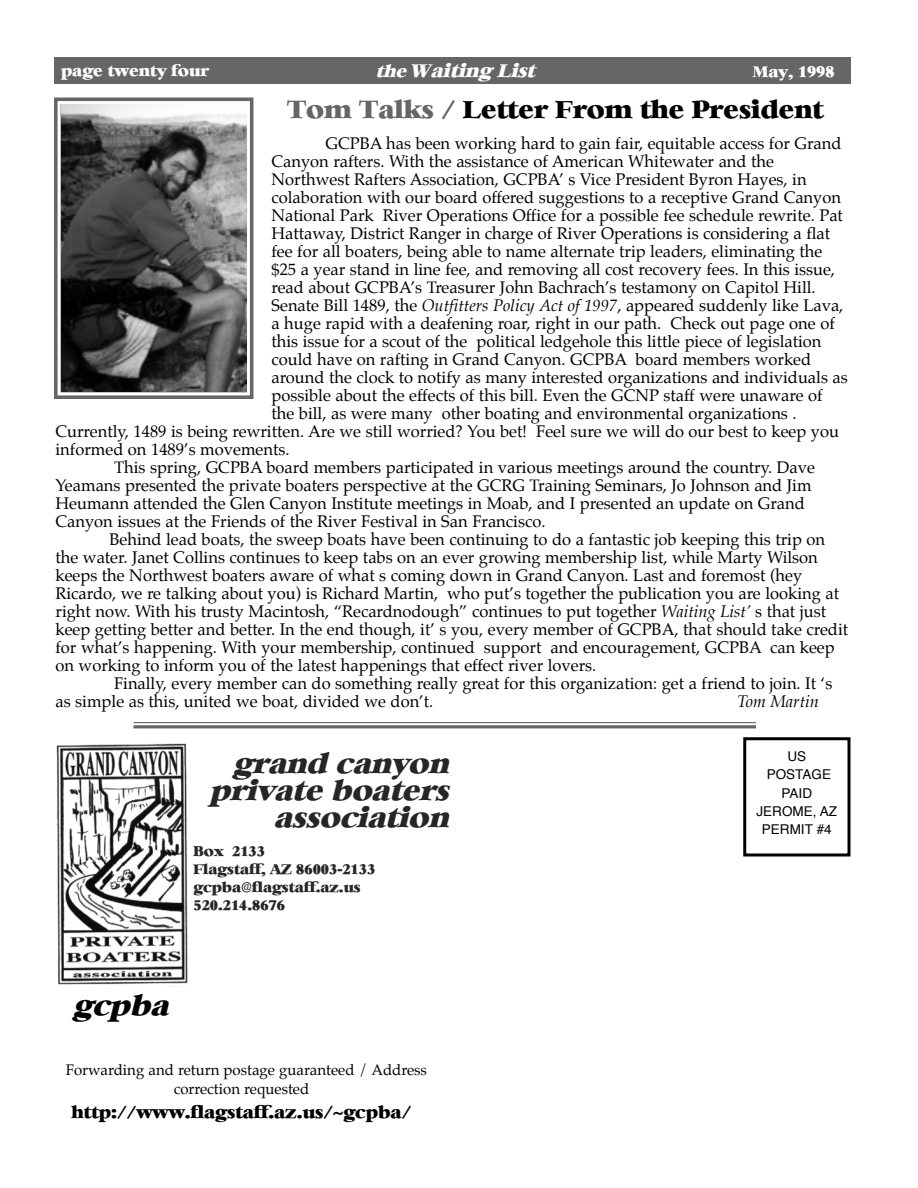
<style>
.page{position:relative;width:918px;height:1188px;background:#fff}
.page>*{position:absolute;margin:0;border:0;box-sizing:border-box;transform-origin:0 0}
.t1{font:italic 27px/27px "Heather";color:#262626;text-align:right}
.t2{font:italic 27px "Heather";color:#000}
.t3{font:24px "Heather";color:#000}
.t4{font:italic 18px "Heather";color:#fff}
.t5{font:16.5px "Palatino";color:#000}
.t6{font:16.5px "Heather";color:#000}
.t7{font:italic 16.5px "Palatino";color:#000}
.t8{font:15px/19.5px "Palatino";color:#000}
.t9{font:15px "Heather";color:#fff}
.t10{font:13.5px/18px "Heather";color:#262626}
.t11{font:13.5px/18px "Helvetica";color:#000;text-align:center}
.s1{font-size:16.5px}
.s2{color:#666}
.s3{font-style:italic}
</style>
<div class="page">
<div style="left:54px;top:57px;width:797px;height:27px;background:#666"></div>
<img style="left:56px;top:744px;width:132px;height:243px">
<div style="left:743px;top:737px;width:107px;height:119px;border:3px solid #000"></div>
<hr style="left:134px;top:722px;width:622px;height:1px;background:#666">
<hr style="left:134px;top:725px;width:622px;height:3px;background:#666">
<svg style="left:54px;top:97px;width:200px;height:302px;background:#777"></svg>
<svg style="left:58px;top:101px;width:192px;height:294px"></svg>
<img style="left:62px;top:105px;width:184px;height:286px">
<p class="t9" style="left:61px;top:61px;width:150px">page twenty four</p>
<p class="t4" style="left:376px;top:60px;width:166px"><span class="s1">the</span>Waiting List</p>
<p class="t9" style="left:753px;top:63px;width:83px">May, 1998</p>
<h2 class="t3" style="left:287px;top:94px;width:537px"><span class="s2">Tom Talks /</span> Letter From the President</h2>
<p class="t5" style="left:325px;top:135px;width:518px">GCPBA has been working hard to gain fair, equitable access for Grand</p>
<p class="t5" style="left:271px;top:153px;width:504px">Canyon rafters. With the assistance of American Whitewater and the</p>
<p class="t5" style="left:271px;top:171px;width:537px">Northwest Rafters Association, GCPBA’ s Vice President Byron Hayes, in</p>
<p class="t5" style="left:271px;top:189px;width:571px">colaboration with our board offered suggestions to a receptive Grand Canyon</p>
<p class="t5" style="left:271px;top:207px;width:573px">National Park River Operations Office for a possible fee schedule rewrite. Pat</p>
<p class="t5" style="left:271px;top:225px;width:560px">Hattaway, District Ranger in charge of River Operations is considering a flat</p>
<p class="t5" style="left:271px;top:243px;width:552px">fee for all boaters, being able to name alternate trip leaders, eliminating the</p>
<p class="t5" style="left:271px;top:261px;width:565px">$25 a year stand in line fee, and removing all cost recovery fees. In this issue,</p>
<p class="t5" style="left:271px;top:279px;width:546px">read about GCPBA’s Treasurer John Bachrach’s testamony on Capitol Hill.</p>
<p class="t5" style="left:271px;top:297px;width:573px">Senate Bill 1489, the <span class="s3">Outfitters Policy Act of 1997</span>, appeared suddenly like Lava,</p>
<p class="t5" style="left:271px;top:315px;width:565px">a huge rapid with a deafening roar, right in our path. Check out page one of</p>
<p class="t5" style="left:271px;top:333px;width:552px">this issue for a scout of the political ledgehole this little piece of legislation</p>
<p class="t5" style="left:271px;top:351px;width:541px">could have on rafting in Grand Canyon. GCPBA board members worked</p>
<p class="t5" style="left:271px;top:369px;width:578px">around the clock to notify as many interested organizations and individuals as</p>
<p class="t5" style="left:271px;top:387px;width:553px">possible about the effects of this bill. Even the GCNP staff were unaware of</p>
<p class="t5" style="left:271px;top:405px;width:527px">the bill, as were many other boating and environmental organizations .</p>
<p class="t5" style="left:55px;top:423px;width:785px">Currently, 1489 is being rewritten. Are we still worried? You bet! Feel sure we will do our best to keep you</p>
<p class="t5" style="left:55px;top:441px;width:236px">informed on 1489’s movements.</p>
<p class="t5" style="left:114px;top:459px;width:703px">This spring, GCPBA board members participated in various meetings around the country. Dave</p>
<p class="t5" style="left:55px;top:477px;width:758px">Yeamans presented the private boaters perspective at the GCRG Training Seminars, Jo Johnson and Jim</p>
<p class="t5" style="left:55px;top:495px;width:751px">Heumann attended the Glen Canyon Institute meetings in Moab, and I presented an update on Grand</p>
<p class="t5" style="left:55px;top:513px;width:491px">Canyon issues at the Friends of the River Festival in San Francisco.</p>
<p class="t5" style="left:109px;top:531px;width:717px">Behind lead boats, the sweep boats have been continuing to do a fantastic job keeping this trip on</p>
<p class="t5" style="left:55px;top:549px;width:764px">the water. Janet Collins continues to keep tabs on an ever growing membership list, while Marty Wilson</p>
<p class="t5" style="left:55px;top:567px;width:748px">keeps the Northwest boaters aware of what s coming down in Grand Canyon. Last and foremost (hey</p>
<p class="t5" style="left:55px;top:585px;width:785px">Ricardo, we re talking about you) is Richard Martin, who put’s together the publication you are looking at</p>
<p class="t5" style="left:55px;top:603px;width:772px">right now. With his trusty Macintosh, “Recardnodough” continues to put together <span class="s3">Waiting List’</span> s that just</p>
<p class="t5" style="left:55px;top:621px;width:794px">keep getting better and better. In the end though, it’ s you, every member of GCPBA, that should take credit</p>
<p class="t5" style="left:55px;top:639px;width:781px">for what’s happening. With your membership, continued support and encouragement, GCPBA can keep</p>
<p class="t5" style="left:55px;top:657px;width:542px">on working to inform you of the latest happenings that effect river lovers.</p>
<p class="t5" style="left:114px;top:675px;width:720px">Finally, every member can do something really great for this organization: get a friend to join. It ‘s</p>
<p class="t5" style="left:55px;top:693px;width:379px">as simple as this, united we boat, divided we don’t.</p>
<p class="t7" style="left:737px;top:693px;width:83px">Tom Martin</p>
<h1 class="t1" style="left:209px;top:751px;width:249px">grand canyon p rivate boaters association</h1>
<p class="t10" style="left:193px;top:842px;width:183px">Box 2133<br>Flagstaff, AZ 86003-2133 gcpba@flagstaff.az.us<br>520.214.8676</p>
<h1 class="t2" style="left:73px;top:989px;width:105px">gcpba</h1>
<p class="t8" style="left:174px;top:1061px;width:255px;text-indent:-108px">Forwarding and return postage guaranteed / Address correction requested</p>
<p class="t6" style="left:72px;top:1102px;width:341px">http://www.flagstaff.az.us/~gcpba/</p>
<p class="t11" style="left:767px;top:748px;width:66px">US<br>POSTAGE</p>
<p class="t11" style="left:757px;top:786px;width:82px">PAID<br>JEROME, AZ<br>PERMIT #4</p>
</div>
